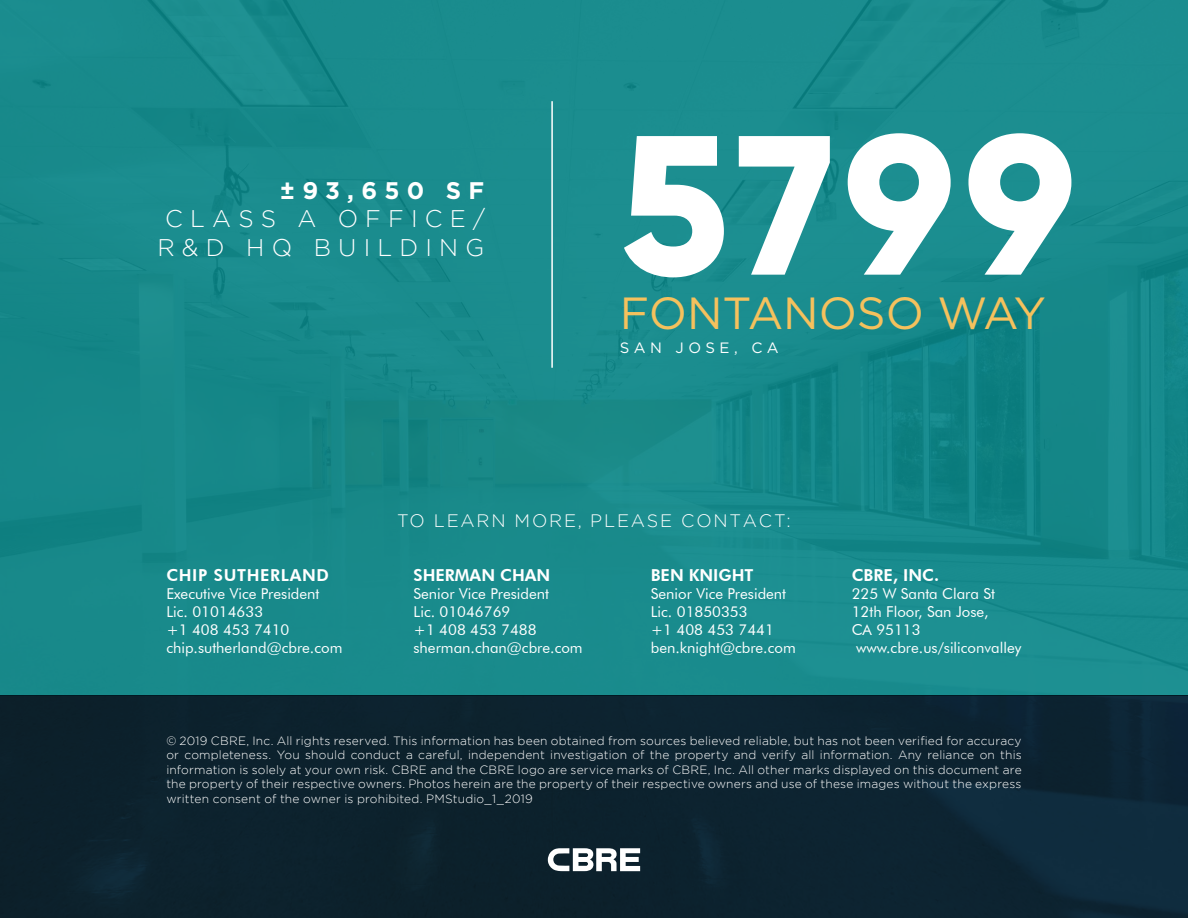
<style>
.page{position:relative;width:1188px;height:918px;background:#fff}
.page>*{position:absolute;margin:0;border:0;box-sizing:border-box;transform-origin:0 0}
.t1{font:800 198px "Gilroy";color:#fff}
.t2{font:45px "Gotham";color:#f5c15d}
.t3{font:300 24px/28.8px "Gotham";letter-spacing:.3em;color:#fff;text-align:right}
.t4{font:300 18px "Gotham";letter-spacing:.1em;color:#fff}
.BrokerContact_FutHvy{font:800 16.5px "Futura BT";color:#fff}
.BrokerName_FutHvy_pm{font:800 16.5px "Futura BT";letter-spacing:.04em;color:#fff}
.BrokerContact_FutHvy-2{font:15px/18px "Futura BT";color:#fff}
.t5{font:15px "Gotham";letter-spacing:.3em;color:#fff}
.body{font:300 12px/14.4px "Gotham";letter-spacing:.015em;color:#fff;text-align:justify}
.s1{font-weight:700}
</style>
<div class="page">
<div style="left:0;top:0;width:1188px;height:695px;background:#198b8d"></div>
<div style="left:0;top:695px;width:1188px;height:223px;background:linear-gradient(to right,#0c202a,#0d2636)"></div>
<hr style="left:551px;top:101px;width:2px;height:267px;background:#fff">
<svg style="left:548px;top:848px;width:92px;height:23px"></svg>
<p class="t3" style="left:157px;top:175px;width:329px"><span class="s1">±93,650 SF<br></span>CLASS A OFFICE/<br>R&amp;D HQ BUILDING</p>
<p class="t1" style="left:620px;top:81px;width:457px">5799</p>
<p class="t2" style="left:620px;top:284px;width:428px">FONTANOSO WAY</p>
<p class="t5" style="left:620px;top:338px;width:160px">SAN JOSE, CA</p>
<p class="BrokerName_FutHvy_pm" style="left:166px;top:565px;width:164px">CHIP SUTHERLAND</p>
<p class="BrokerContact_FutHvy-2" style="left:166px;top:585px;width:178px">Executive Vice President<br>Lic. 01014633<br>+1 408 453 7410 chip.sutherland@cbre.com</p>
<p class="t4" style="left:397px;top:510px;width:395px">TO LEARN MORE, PLEASE CONTACT:</p>
<p class="BrokerContact_FutHvy" style="left:414px;top:565px;width:138px">SHERMAN CHAN</p>
<p class="BrokerContact_FutHvy-2" style="left:414px;top:585px;width:171px">Senior Vice President<br>Lic. 01046769<br>+1 408 453 7488 sherman.chan@cbre.com</p>
<p class="BrokerContact_FutHvy" style="left:651px;top:565px;width:104px">BEN KNIGHT</p>
<p class="BrokerContact_FutHvy-2" style="left:651px;top:585px;width:146px">Senior Vice President<br>Lic. 01850353<br>+1 408 453 7441 ben.knight@cbre.com</p>
<p class="BrokerContact_FutHvy" style="left:852px;top:565px;width:89px">CBRE, INC.</p>
<p class="BrokerContact_FutHvy-2" style="left:852px;top:585px;width:171px">225 W Santa Clara St<br>12th Floor, San Jose,<br>CA 95113 www.cbre.us/siliconvalley</p>
<p class="body" style="left:166px;top:733px;width:857px">© 2019 CBRE, Inc. All rights reserved. This information has been obtained from sources believed reliable, but has not been verified for accuracy or completeness. You should conduct a careful, independent investigation of the property and verify all information. Any reliance on this information is solely at your own risk. CBRE and the CBRE logo are service marks of CBRE, Inc. All other marks displayed on this document are the property of their respective owners. Photos herein are the property of their respective owners and use of these images without the express written consent of the owner is prohibited. PMStudio_1_2019</p>
</div>
